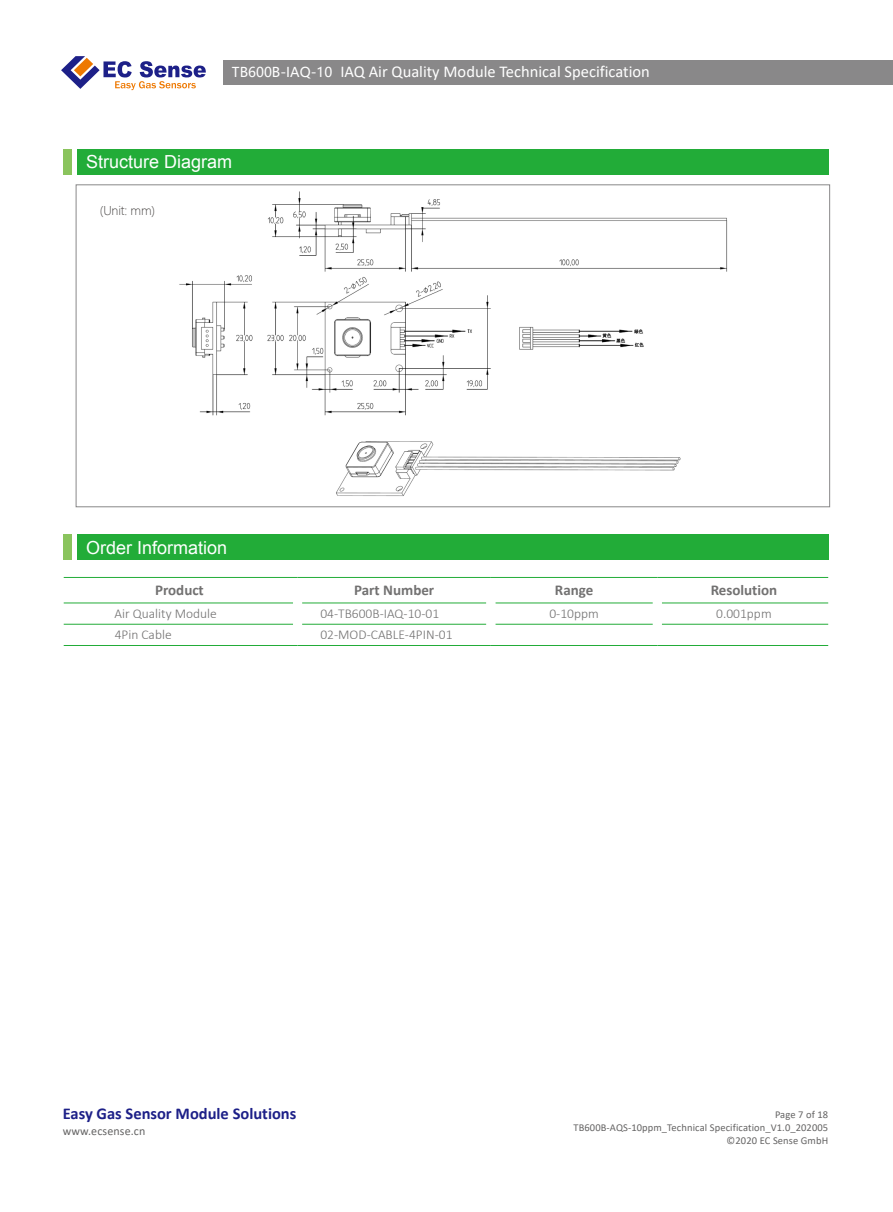
<style>
.page{position:relative;width:893px;height:1212px;background:#fff}
.page>*{position:absolute;margin:0;border:0;box-sizing:border-box;transform-origin:0 0}
.t1{font:18px "Arial";color:#fff}
.t2{font:16.5px "Calibri";color:#fff}
.t3{font:700 16.5px "Calibri";color:#1d2088}
.t4{font:700 15px "Calibri";color:#727171}
.t5{font:300 13.5px "Calibri";color:#727171}
.t6{font:12px "Calibri";letter-spacing:.01em;color:#656464}
.t7{font:12px "Microsoft Ya Hei UI Light";letter-spacing:-.015em;color:#4c4948}
.t8{font:10.5px/13.2px "Calibri";letter-spacing:.01em;color:#656464;text-align:right}
.s1{font-family:"Microsoft Ya Hei";font-size:13.5px}
</style>
<div class="page">
<img style="left:179px;top:191px;width:549px;height:305px">
<div style="left:78px;top:149px;width:751px;height:25px;background:#22ac38"></div>
<div style="left:64px;top:149px;width:8px;height:25px;background:#8ac45d"></div>
<div style="left:78px;top:535px;width:751px;height:25px;background:#22ac38"></div>
<div style="left:64px;top:535px;width:8px;height:25px;background:#8ac45d"></div>
<div style="left:224px;top:60px;width:669px;height:24px;background:#898889"></div>
<svg style="left:61px;top:56px;width:145px;height:34px"></svg>
<hr style="left:64px;top:603px;width:229px;height:1px;background:#22ac38">
<hr style="left:302px;top:603px;width:184px;height:1px;background:#22ac38">
<hr style="left:495px;top:603px;width:158px;height:1px;background:#22ac38">
<hr style="left:662px;top:603px;width:166px;height:1px;background:#22ac38">
<hr style="left:64px;top:624px;width:229px;height:1px;background:#22ac38">
<hr style="left:302px;top:624px;width:184px;height:1px;background:#22ac38">
<hr style="left:495px;top:624px;width:158px;height:1px;background:#22ac38">
<hr style="left:662px;top:624px;width:166px;height:1px;background:#22ac38">
<hr style="left:64px;top:577px;width:234px;height:1px;background:#22ac38">
<hr style="left:298px;top:577px;width:193px;height:1px;background:#22ac38">
<hr style="left:491px;top:577px;width:166px;height:1px;background:#22ac38">
<hr style="left:657px;top:577px;width:171px;height:1px;background:#22ac38">
<hr style="left:64px;top:645px;width:234px;height:1px;background:#22ac38">
<hr style="left:298px;top:645px;width:193px;height:1px;background:#22ac38">
<hr style="left:491px;top:645px;width:166px;height:1px;background:#22ac38">
<hr style="left:657px;top:645px;width:171px;height:1px;background:#22ac38">
<p class="t2" style="left:232px;top:61px;width:419px"><span class="s1">TB600B-IAQ-10</span> IAQ Air Quality Module Technical Specification</p>
<h1 class="t1" style="left:86px;top:150px;width:148px">Structure Diagram</h1>
<p class="t7" style="left:100px;top:202px;width:57px">(Unit: mm)</p>
<h1 class="t1" style="left:86px;top:536px;width:143px">Order Information</h1>
<p class="t4" style="left:155px;top:579px;width:50px">Product</p>
<p class="t4" style="left:354px;top:579px;width:82px">Part Number</p>
<p class="t4" style="left:555px;top:579px;width:40px">Range</p>
<p class="t4" style="left:711px;top:579px;width:68px">Resolution</p>
<p class="t5" style="left:115px;top:605px;width:104px">Air Quality Module</p>
<p class="t5" style="left:320px;top:605px;width:120px">04-TB600B-IAQ-10-01</p>
<p class="t5" style="left:549px;top:605px;width:51px">0-10ppm</p>
<p class="t5" style="left:716px;top:605px;width:57px">0.001ppm</p>
<p class="t5" style="left:115px;top:626px;width:59px">4Pin Cable</p>
<p class="t5" style="left:320px;top:626px;width:134px">02-MOD-CABLE-4PIN-01</p>
<p class="t3" style="left:63px;top:1102px;width:235px">Easy Gas Sensor Module Solutions</p>
<p class="t6" style="left:63px;top:1123px;width:84px">www.ecsense.cn</p>
<p class="t8" style="left:573px;top:1107px;width:256px">Page 7 of 18<br>TB600B-AQS-10ppm_Technical Specification_V1.0_202005 ©2020 EC Sense GmbH</p>
</div>
